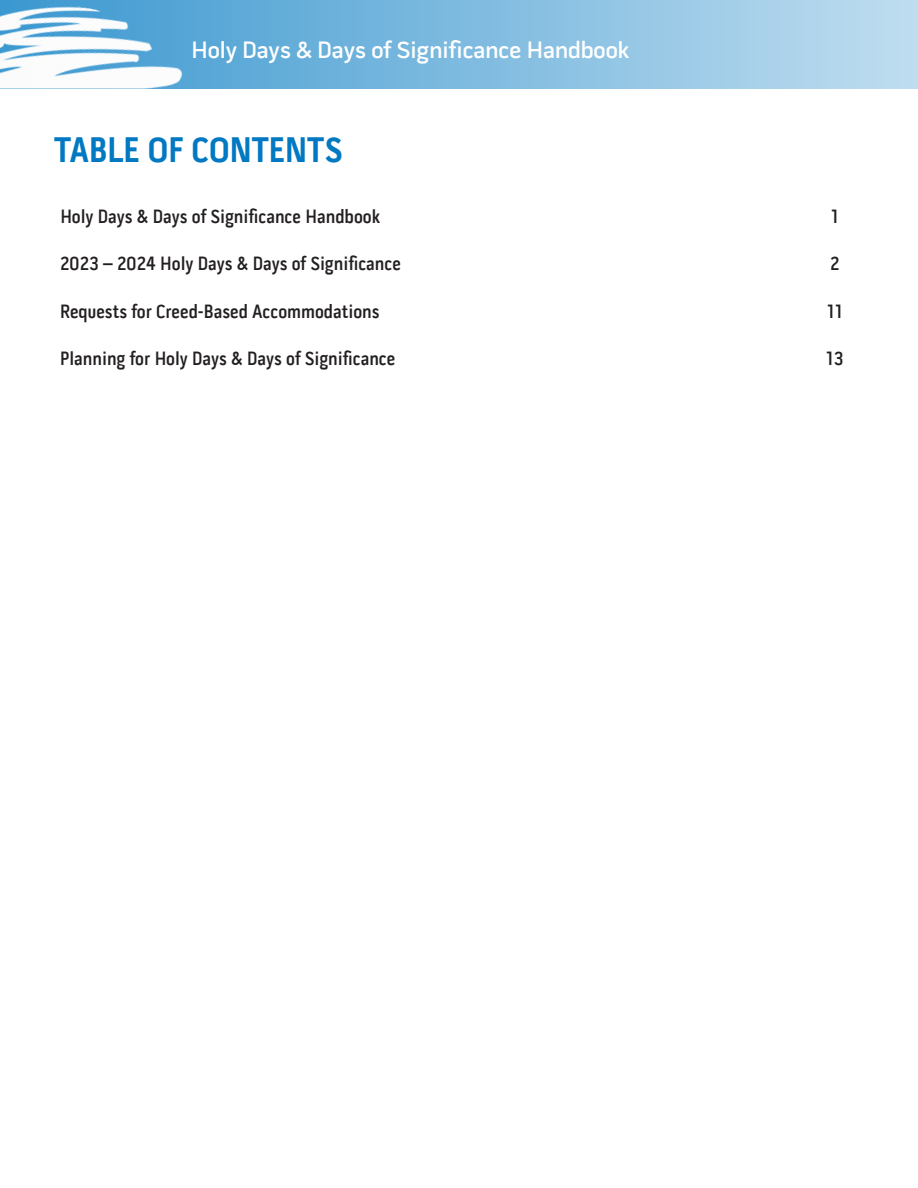
<style>
.page{position:relative;width:918px;height:1188px;background:#fff}
.page>*{position:absolute;margin:0;border:0;box-sizing:border-box;transform-origin:0 0}
.t1{font:700 36px "Pill Gothic 300 mg";color:#0079c2}
.t2{font:600 24px "Pill Gothic 600 mg";color:#fff}
.t3{font:600 19.5px "Pill Gothic 300 mg";color:#231f20}
</style>
<div class="page">
<svg style="left:202px;top:0;width:716px;height:89px;background:#8bc1e2"></svg>
<img style="left:0;top:0;width:202px;height:89px">
<p class="t2" style="left:191px;top:35px;width:440px">Holy Days &amp; Days of Significance Handbook</p>
<p class="t1" style="left:54px;top:127px;width:290px">TABLE OF CONTENTS</p>
<p class="t3" style="left:60px;top:205px;width:321px">Holy Days &amp; Days of Significance Handbook</p>
<p class="t3" style="left:831px;top:205px;width:9px">1</p>
<p class="t3" style="left:60px;top:252px;width:342px">2023 – 2024 Holy Days &amp; Days of Significance</p>
<p class="t3" style="left:830px;top:252px;width:11px">2</p>
<p class="t3" style="left:60px;top:299px;width:321px">Requests for Creed-Based Accommodations</p>
<p class="t3" style="left:827px;top:299px;width:17px">11</p>
<p class="t3" style="left:60px;top:346px;width:337px">Planning for Holy Days &amp; Days of Significance</p>
<p class="t3" style="left:826px;top:346px;width:19px">13</p>
</div>
